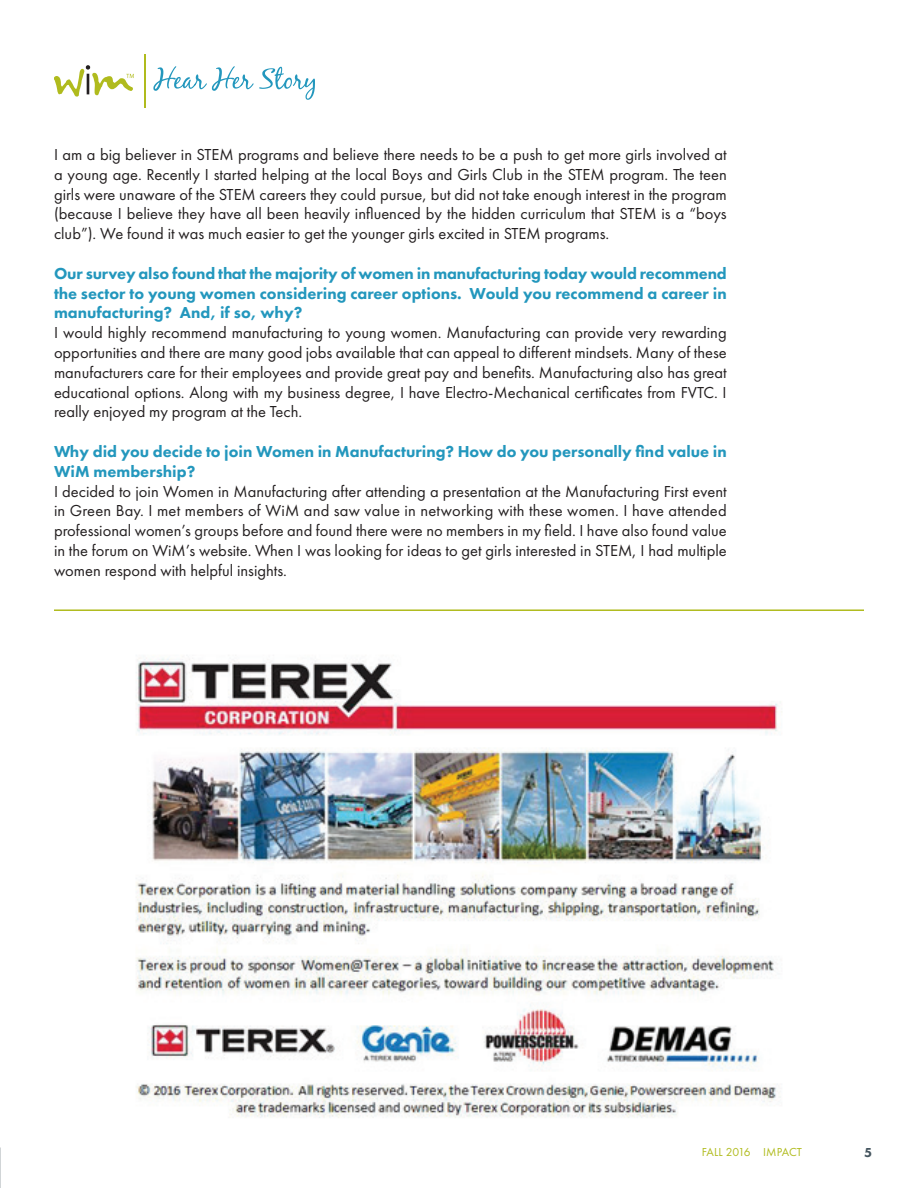
<style>
.page{position:relative;width:918px;height:1188px;background:#fff}
.page>*{position:absolute;margin:0;border:0;box-sizing:border-box;transform-origin:0 0}
.t1{font:16.5px/19.8px "Futura New";color:#231f20;text-align:justify}
.t2{font:800 16.5px/19.8px "Futura New";color:#2397bd;text-align:justify}
.t3{font:800 13.5px "Futura New";color:#45555f}
.t4{font:12px "Futura New";letter-spacing:-.01em;color:#b0bb1d}
</style>
<div class="page">
<svg style="left:153px;top:66px;width:162px;height:34px"></svg>
<hr style="left:144px;top:54px;width:2px;height:53px;background:#b0bb1d">
<svg style="left:54px;top:65px;width:80px;height:32px"></svg>
<hr style="left:54px;top:609px;width:810px;height:2px;background:#b0bb1d">
<img style="left:136px;top:658px;width:646px;height:460px">
<p class="t1" style="left:54px;top:144px;width:674px">I am a big believer in STEM programs and believe there needs to be a push to get more girls involved at a young age. Recently I started helping at the local Boys and Girls Club in the STEM program. The teen girls were unaware of the STEM careers they could pursue, but did not take enough interest in the program (because I believe they have all been heavily influenced by the hidden curriculum that STEM is a “boys club”). We found it was much easier to get the younger girls excited in STEM programs.</p>
<p class="t2" style="left:54px;top:263px;width:674px">Our survey also found that the majority of women in manufacturing today would recommend the sector to young women considering career options. Would you recommend a career in manufacturing? And, if so, why?</p>
<p class="t1" style="left:54px;top:323px;width:674px">I would highly recommend manufacturing to young women. Manufacturing can provide very rewarding opportunities and there are many good jobs available that can appeal to different mindsets. Many of these manufacturers care for their employees and provide great pay and benefits. Manufacturing also has great educational options. Along with my business degree, I have Electro-Mechanical certificates from FVTC. I really enjoyed my program at the Tech.</p>
<p class="t2" style="left:54px;top:441px;width:674px">Why did you decide to join Women in Manufacturing? How do you personally find value in<br>WiM membership?</p>
<p class="t1" style="left:54px;top:481px;width:674px">I decided to join Women in Manufacturing after attending a presentation at the Manufacturing First event in Green Bay. I met members of WiM and saw value in networking with these women. I have attended professional women’s groups before and found there were no members in my field. I have also found value in the forum on WiM’s website. When I was looking for ideas to get girls interested in STEM, I had multiple women respond with helpful insights.</p>
<p class="t4" style="left:702px;top:1145px;width:102px">FALL 2016 IMPACT</p>
<p class="t3" style="left:864px;top:1144px;width:10px">5</p>
</div>
